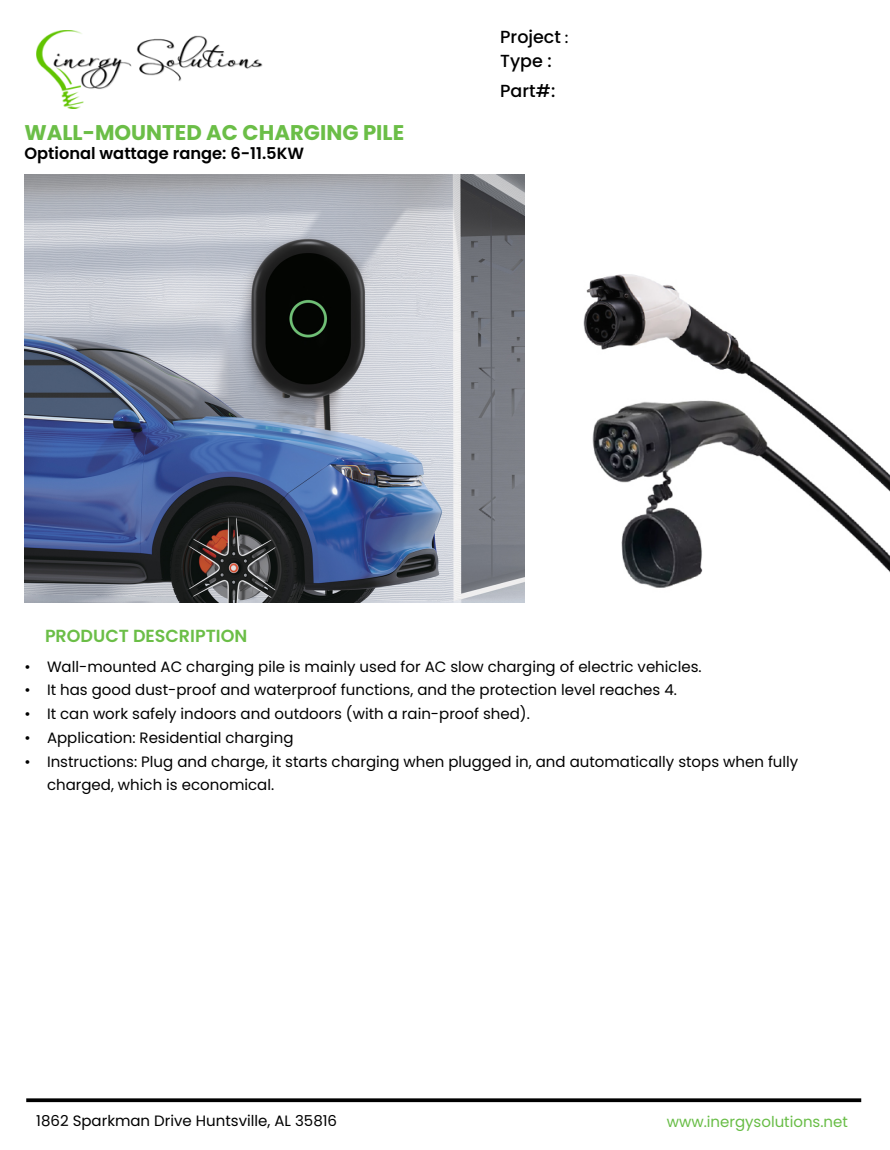
<style>
.page{position:relative;width:890px;height:1150px;background:#fff}
.page>*{position:absolute;margin:0;border:0;box-sizing:border-box;transform-origin:0 0}
.t1{font:700 21.25px "Poppins";color:#6bbe47}
.t2{font:500 17.5px/24.5px "Poppins";color:#000}
.t3{font:600 17.5px "Poppins";color:#6bbe47}
.t4{font:600 16.25px "Poppins";color:#000}
.t5{font:15px/23.8px "Poppins";color:#000}
.t6{font:15px "Poppins";color:#68bd46}
.s1{font-size:15px}
</style>
<div class="page">
<img style="left:36px;top:30px;width:226px;height:78px">
<svg style="left:26px;top:1098px;width:835px;height:4px;background:#171717"></svg>
<img style="left:24px;top:174px;width:500px;height:428px">
<img style="left:583px;top:274px;width:307px;height:314px">
<h1 class="t1" style="left:25px;top:120px;width:381px">WALL-MOUNTED AC CHARGING PILE</h1>
<p class="t4" style="left:25px;top:144px;width:281px">Optional wattage range: 6-11.5KW</p>
<p class="t2" style="left:500px;top:24px;width:70px">Project <span class="s1">:<br></span>Type :</p>
<p class="t2" style="left:500px;top:78px;width:57px">Part#:</p>
<p class="t3" style="left:45px;top:626px;width:204px">PRODUCT DESCRIPTION</p>
<p class="t5" style="left:25px;top:654px;width:679px">• Wall-mounted AC charging pile is mainly used for AC slow charging of electric vehicles.</p>
<p class="t5" style="left:24px;top:678px;width:654px">• It has good dust-proof and waterproof functions, and the protection level reaches 4.</p>
<p class="t5" style="left:24px;top:702px;width:507px">• It can work safely indoors and outdoors (with a rain-proof shed).</p>
<p class="t5" style="left:24px;top:726px;width:271px">• Application: Residential charging</p>
<p class="t5" style="left:47px;top:749px;width:753px;text-indent:-22px">• Instructions: Plug and charge, it starts charging when plugged in, and automatically stops when fully charged, which is economical.</p>
<p class="t5" style="left:36px;top:1109px;width:302px">1862 Sparkman Drive Huntsville, AL 35816</p>
<p class="t6" style="left:667px;top:1113px;width:183px">www.inergysolutions.net</p>
</div>
